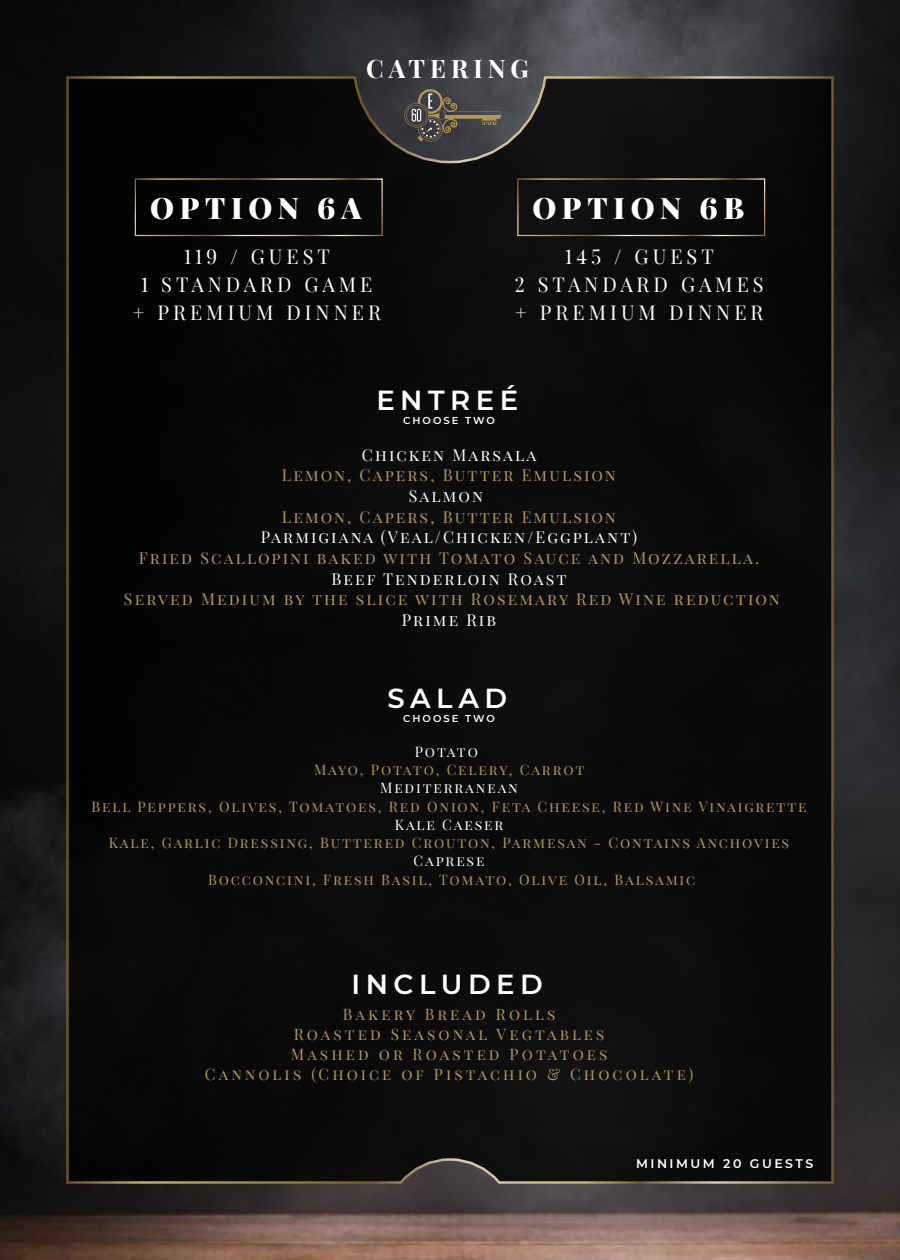
<style>
.page{position:relative;width:900px;height:1260px;background:#fff}
.page>*{position:absolute;margin:0;border:0;box-sizing:border-box;transform-origin:0 0}
.t1{font:900 29px "Playfair Display SC";letter-spacing:.195em;color:#fff}
.t2{font:600 27.5px "Montserrat";letter-spacing:.2em;color:#fff}
.t3{font:700 25px "Playfair Display SC";letter-spacing:.2em;color:#fff}
.t4{font:20px/28px "Playfair Display SC";letter-spacing:.2em;color:#fff;text-align:center}
.t5{font:16px "Playfair Display SC";letter-spacing:.13em;color:#b69755}
.t6{font:16px "Playfair Display SC";letter-spacing:.13em;color:#fff}
.t7{font:15.5px/20px "Playfair Display SC";letter-spacing:.2em;color:#b69755;text-align:center}
.t8{font:14.25px "Playfair Display SC";letter-spacing:.13em;color:#b69755}
.t9{font:14.25px "Playfair Display SC";letter-spacing:.13em;color:#fff}
.t10{font:600 12.5px "Montserrat";letter-spacing:.2em;color:#fff}
.t11{font:600 10px "Montserrat";letter-spacing:.2em;color:#fff}
</style>
<div class="page">
<img style="left:0;top:0;width:900px;height:1260px">
<div style="left:66px;top:76px;width:768px;height:1108px;background:#0a0a0b"></div>
<svg style="left:404px;top:89px;width:97px;height:53px"></svg>
<h3 class="t3" style="left:366px;top:53px;width:164px">CATERING</h3>
<h1 class="t1" style="left:150px;top:190px;width:213px">OPTION 6A</h1>
<h1 class="t1" style="left:532px;top:190px;width:213px">OPTION 6B</h1>
<h3 class="t4" style="left:133px;top:242px;width:250px">119 / GUEST<br>1 STANDARD GAME<br>+ PREMIUM DINNER</h3>
<h3 class="t4" style="left:515px;top:242px;width:250px">145 / GUEST<br>2 STANDARD GAMES + PREMIUM DINNER</h3>
<h2 class="t2" style="left:376px;top:381px;width:143px">ENTREÉ</h2>
<p class="t11" style="left:403px;top:413px;width:93px">CHOOSE TWO</p>
<p class="t6" style="left:362px;top:445px;width:176px">Chicken Marsala</p>
<p class="t5" style="left:282px;top:466px;width:336px">Lemon, Capers, Butter Emulsion</p>
<p class="t6" style="left:409px;top:486px;width:76px">Salmon</p>
<p class="t5" style="left:282px;top:507px;width:336px">Lemon, Capers, Butter Emulsion</p>
<p class="t6" style="left:261px;top:528px;width:378px">Parmigiana (Veal/Chicken/Eggplant)</p>
<p class="t5" style="left:139px;top:548px;width:622px">Fried Scallopini baked with Tomato Sauce and Mozzarella.</p>
<p class="t6" style="left:331px;top:569px;width:237px">Beef Tenderloin Roast</p>
<p class="t5" style="left:124px;top:590px;width:657px">Served Medium by the slice with Rosemary Red Wine reduction</p>
<p class="t6" style="left:402px;top:610px;width:96px">Prime Rib</p>
<h2 class="t2" style="left:387px;top:678px;width:121px">SALAD</h2>
<p class="t11" style="left:403px;top:711px;width:93px">CHOOSE TWO</p>
<p class="t9" style="left:415px;top:743px;width:65px">Potato</p>
<p class="t8" style="left:314px;top:761px;width:272px">Mayo, Potato, Celery, Carrot</p>
<p class="t9" style="left:380px;top:779px;width:139px">Mediterranean</p>
<p class="t8" style="left:91px;top:798px;width:717px">Bell Peppers, Olives, Tomatoes, Red Onion, Feta Cheese, Red Wine Vinaigrette</p>
<p class="t9" style="left:395px;top:816px;width:110px">Kale Caeser</p>
<p class="t8" style="left:109px;top:834px;width:682px">Kale, Garlic Dressing, Buttered Crouton, Parmesan - Contains Anchovies</p>
<p class="t9" style="left:414px;top:852px;width:72px">Caprese</p>
<p class="t8" style="left:208px;top:871px;width:489px">Bocconcini, Fresh Basil, Tomato, Olive Oil, Balsamic</p>
<h2 class="t2" style="left:352px;top:965px;width:193px">INCLUDED</h2>
<p class="t7" style="left:205px;top:1004px;width:490px">Bakery Bread Rolls<br>Roasted Seasonal Vegtables<br>Mashed or Roasted Potatoes<br>Cannolis (Choice of Pistachio &amp; Chocolate)</p>
<p class="t10" style="left:636px;top:1155px;width:179px">MINIMUM 20 GUESTS</p>
</div>
